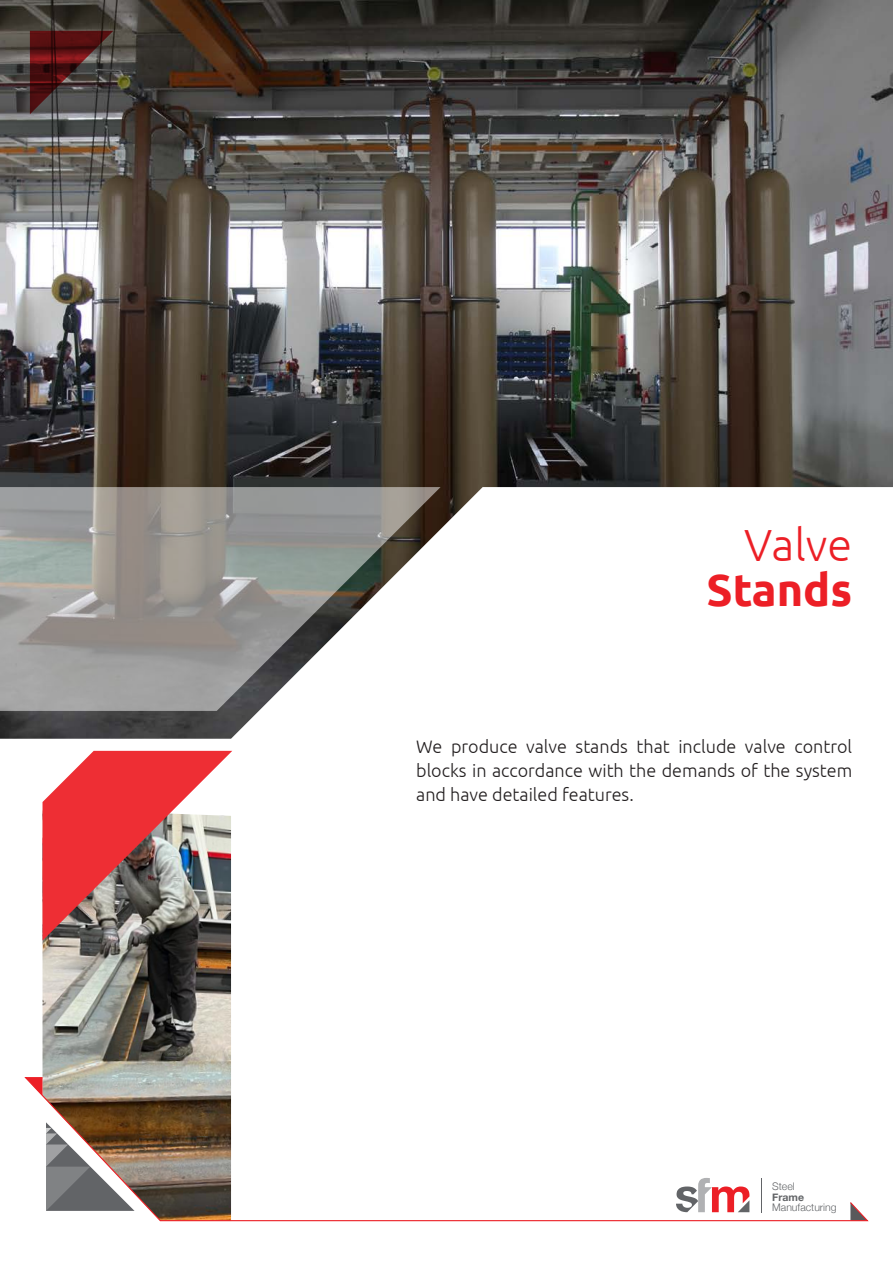
<style>
.page{position:relative;width:893px;height:1263px;background:#fff}
.page>*{position:absolute;margin:0;border:0;box-sizing:border-box;transform-origin:0 0}
.t1{font:700 45px "Ubuntu";color:#ec1f26}
.t2{font:300 45px "Ubuntu";color:#ec1f26}
.t3{font:300 18px/24px "Ubuntu";color:#231f20;text-align:justify}
.t4{font:300 10.5px "Helvetica Neue";color:#626467}
.t5{font:700 10.5px "Helvetica Neue";color:#626467}
</style>
<div class="page">
<img style="left:43px;top:941px;width:188px;height:135px">
<img style="left:0;top:0;width:893px;height:739px">
<svg style="left:24px;top:1076px;width:845px;height:146px"></svg>
<svg style="left:46px;top:1122px;width:89px;height:89px"></svg>
<svg style="left:30px;top:31px;width:83px;height:83px;background:#512e2e"></svg>
<hr style="left:761px;top:1178px;width:1px;height:34px;background:#626467">
<svg style="left:676px;top:1178px;width:73px;height:34px"></svg>
<svg style="left:0;top:487px;width:441px;height:224px"></svg>
<svg style="left:43px;top:751px;width:189px;height:190px;background:#c16768"></svg>
<h1 class="t2" style="left:744px;top:517px;width:110px">Valve</h1>
<h1 class="t1" style="left:706px;top:562px;width:147px">Stands</h1>
<p class="t3" style="left:416px;top:734px;width:438px">We produce valve stands that include valve control blocks in accordance with the demands of the system and have detailed features.</p>
<p class="t4" style="left:772px;top:1178px;width:24px">Steel</p>
<p class="t5" style="left:772px;top:1189px;width:33px">Frame</p>
<p class="t4" style="left:772px;top:1199px;width:66px">Manufacturing</p>
</div>
